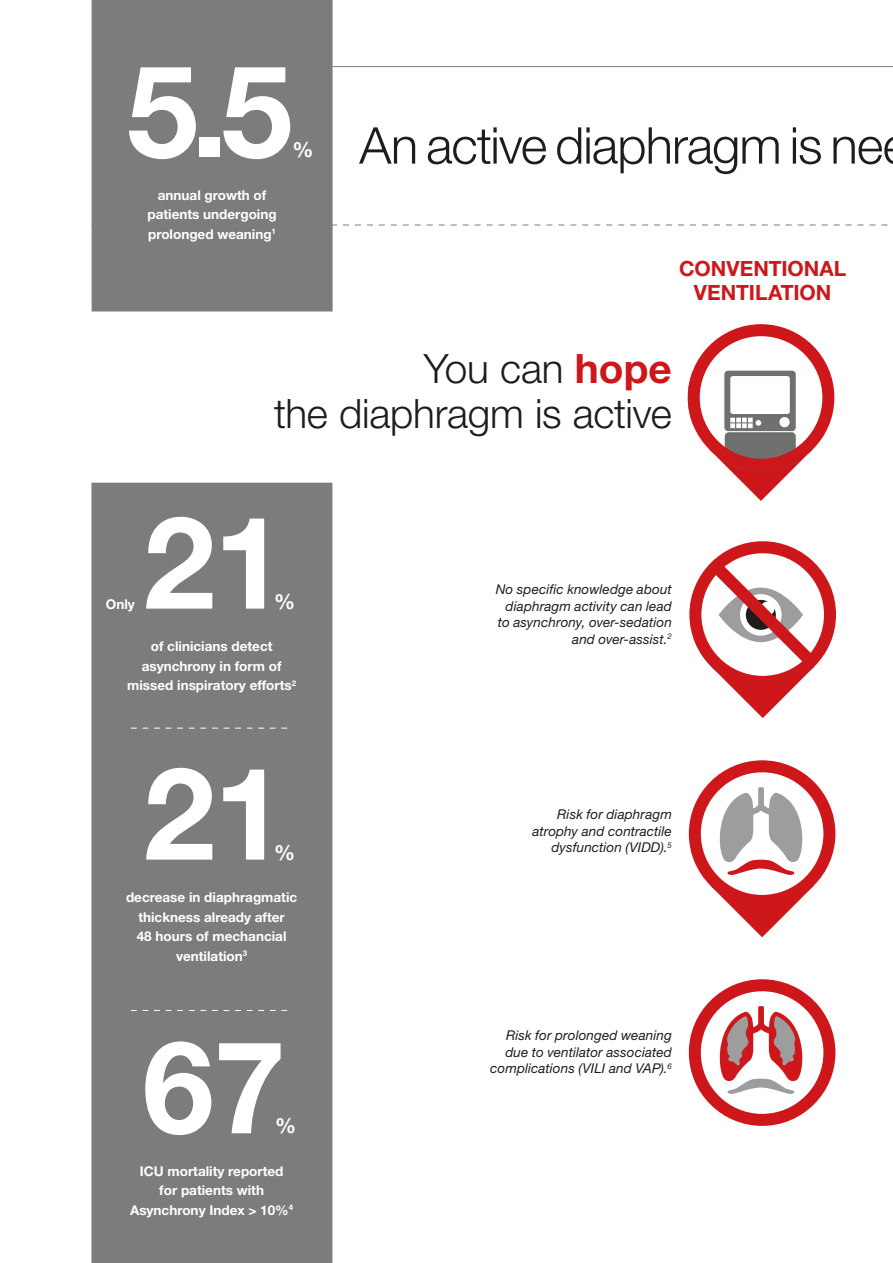
<style>
.page{position:relative;width:893px;height:1263px;background:#fff}
.page>*{position:absolute;margin:0;border:0;box-sizing:border-box;transform-origin:0 0}
.t1{font:700 128.55px "Helvetica Neue LT Std";color:#fff}
.t2{font:300 50.7px "Helvetica Neue LT Std";letter-spacing:-.02em;color:#1d1d1b}
.t3{font:300 40.5px/45px "Helvetica Neue LT Std";letter-spacing:-.005em;color:#1d1d1b;text-align:right}
.t4{font:700 21px/24px "Helvetica Neue LT Std";letter-spacing:-.005em;color:#cd171a;text-align:center}
.t5{font:700 21px "Helvetica Neue LT Std";color:#fff}
.t6{font:700 13.5px/19.5px "Helvetica Neue LT Std";color:#fff;text-align:center}
.t7{font:italic 13.5px/16.5px "Helvetica Neue LT Std";letter-spacing:.005em;color:#1d1d1b;text-align:right}
.s1{font-weight:700;color:#cd171a}
</style>
<div class="page">
<div style="left:91px;top:483px;width:241px;height:780px;background:#7c7c7c"></div>
<svg style="left:333px;top:225px;width:555px;height:1px"></svg>
<hr style="left:332px;top:66px;width:561px;height:1px;background:#7c7c7c">
<svg style="left:694px;top:330px;width:134px;height:135px"></svg>
<svg style="left:688px;top:371px;width:9px;height:62px"></svg>
<svg style="left:709px;top:371px;width:104px;height:130px"></svg>
<div style="left:688px;top:324px;width:146px;height:147px;border:12px solid #cd171a;border-radius:50%"></div>
<div style="left:689px;top:541px;width:147px;height:147px;border:12px solid #cd171a;border-radius:50%"></div>
<svg style="left:697px;top:548px;width:131px;height:170px"></svg>
<svg style="left:131px;top:728px;width:156px;height:1px"></svg>
<svg style="left:131px;top:1010px;width:156px;height:1px"></svg>
<div style="left:92px;top:0;width:241px;height:311px;background:#7c7c7c"></div>
<svg style="left:695px;top:766px;width:134px;height:135px"></svg>
<div style="left:689px;top:760px;width:146px;height:147px;border:12px solid #cd171a;border-radius:50%"></div>
<svg style="left:710px;top:787px;width:104px;height:150px"></svg>
<svg style="left:695px;top:985px;width:134px;height:135px"></svg>
<div style="left:689px;top:979px;width:146px;height:147px;border:12px solid #cd171a;border-radius:50%"></div>
<svg style="left:716px;top:1006px;width:90px;height:88px"></svg>
<h1 class="t1" style="left:127px;top:32px;width:167px">5.5</h1>
<h3 class="t5" style="left:293px;top:137px;width:22px">%</h3>
<p class="t6" style="left:147px;top:185px;width:131px">annual growth of patients undergoing prolonged weaning<sup>1</sup></p>
<h2 class="t2" style="left:359px;top:115px;width:525px">An active diaphragm is ne</h2>
<h3 class="t4" style="left:679px;top:256px;width:169px">CONVENTIONAL<br>VENTILATION</h3>
<h3 class="t3" style="left:274px;top:345px;width:399px">You can <span class="s1">hope<br></span>the diaphragm is active</h3>
<h1 class="t1" style="left:144px;top:483px;width:143px">21</h1>
<h3 class="t5" style="left:274px;top:588px;width:22px">%</h3>
<p class="t6" style="left:127px;top:636px;width:170px">of clinicians detect asynchrony in form of missed inspiratory efforts<sup>2</sup></p>
<p class="t6" style="left:106px;top:594px;width:30px">Only</p>
<h1 class="t1" style="left:144px;top:734px;width:143px">21</h1>
<h3 class="t5" style="left:274px;top:839px;width:22px">%</h3>
<p class="t6" style="left:126px;top:887px;width:173px">decrease in diaphragmatic thickness already after<br>48 hours of mechancial ventilation<sup>3</sup></p>
<h1 class="t1" style="left:143px;top:1008px;width:144px">67</h1>
<h3 class="t5" style="left:275px;top:1113px;width:22px">%</h3>
<p class="t6" style="left:130px;top:1161px;width:165px">ICU mortality reported for patients with<br>Asynchrony Index &gt; 10%<sup>4</sup></p>
<p class="t7" style="left:496px;top:581px;width:178px">No specific knowledge about diaphragm activity can lead to asynchrony, over-sedation and over-assist.<sup>2</sup></p>
<p class="t7" style="left:532px;top:806px;width:141px">Risk for diaphragm atrophy and contractile dysfunction (VIDD).<sup>5</sup></p>
<p class="t7" style="left:490px;top:1027px;width:183px">Risk for prolonged weaning due to ventilator associated complications (VILI and VAP).<sup>6</sup></p>
</div>
